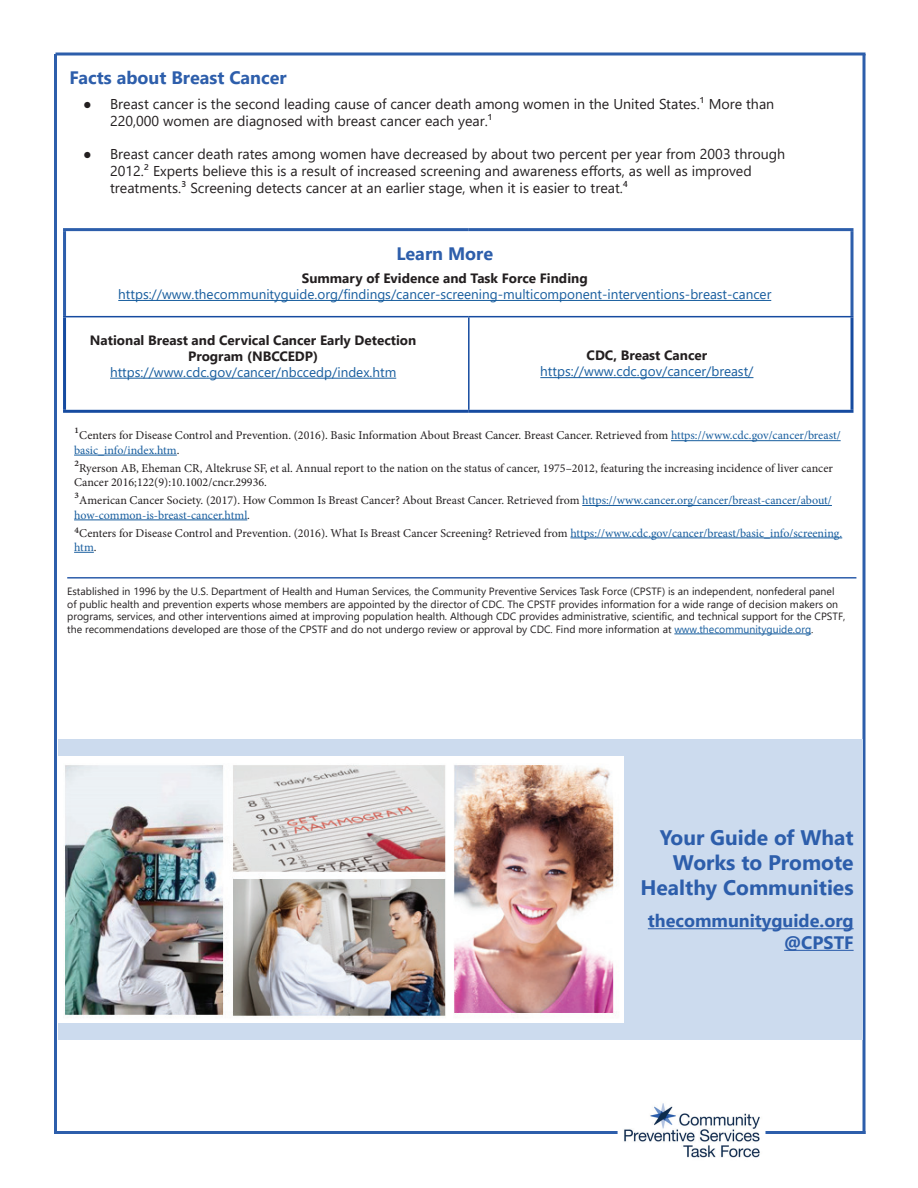
<style>
.page{position:relative;width:918px;height:1188px;background:#fff}
.page>*{position:absolute;margin:0;border:0;box-sizing:border-box;transform-origin:0 0}
.t1{font:700 21px/25.2px "Segoe UI";color:#2d5eab;text-align:right}
.t2{font:700 18px/21.6px "Segoe UI";color:#2d5eab;text-align:right}
.t3{font:14.25px/17.1px "Segoe UI";color:#231f20}
.t4{font:13.5px/16.2px "Segoe UI";color:#175d9e;text-align:center}
.t5{font:700 13.5px/16.2px "Segoe UI";color:#231f20;text-align:center}
.t6{font:12px/18px "Minion Pro";color:#231f20}
.t7{font:12px/18px "Minion Pro";letter-spacing:-.005em;color:#175d9e}
.t8{font:10.5px/12.6px "Segoe UI";color:#231f20}
.s1{font-weight:700;color:#231f20}
.s2{font-weight:400;color:#175d9e}
.s3{font-size:15px}
.s4{color:#175d9e}
.s5{color:#231f20}
.s6{font-size:15px;color:#231f20}
</style>
<div class="page">
<hr style="left:63px;top:228px;width:406px;height:3px;background:#2d5eab">
<hr style="left:63px;top:231px;width:3px;height:85px;background:#2d5eab">
<hr style="left:469px;top:228px;width:385px;height:3px;background:#2d5eab">
<hr style="left:851px;top:231px;width:3px;height:85px;background:#2d5eab">
<hr style="left:63px;top:316px;width:406px;height:1px;background:#164ba0">
<hr style="left:469px;top:316px;width:385px;height:1px;background:#164ba0">
<hr style="left:468px;top:317px;width:2px;height:93px;background:#164ba0">
<hr style="left:63px;top:317px;width:3px;height:93px;background:#164ba0">
<hr style="left:851px;top:317px;width:3px;height:93px;background:#164ba0">
<hr style="left:63px;top:410px;width:406px;height:3px;background:#164ba0">
<hr style="left:469px;top:410px;width:385px;height:3px;background:#164ba0">
<hr style="left:118px;top:300px;width:653px;height:1px;background:#175d9e">
<hr style="left:110px;top:378px;width:286px;height:1px;background:#175d9e">
<hr style="left:540px;top:377px;width:213px;height:1px;background:#175d9e">
<hr style="left:67px;top:577px;width:789px;height:2px;background:#2d5eab">
<hr style="left:671px;top:440px;width:170px;height:1px;background:#175d9e">
<hr style="left:74px;top:455px;width:103px;height:1px;background:#175d9e">
<hr style="left:582px;top:505px;width:250px;height:1px;background:#175d9e">
<hr style="left:74px;top:520px;width:173px;height:1px;background:#175d9e">
<hr style="left:570px;top:538px;width:272px;height:1px;background:#175d9e">
<svg style="left:74px;top:552px;width:20px;height:1px"></svg>
<hr style="left:54px;top:54px;width:3px;height:1080px;background:#2d5eab">
<hr style="left:56px;top:1131px;width:810px;height:3px;background:#2d5eab">
<svg style="left:56px;top:52px;width:810px;height:4px;background:#6186bf"></svg>
<svg style="left:862px;top:54px;width:4px;height:1080px;background:#6489c1"></svg>
<hr style="left:674px;top:634px;width:137px;height:1px;background:#175d9e">
<img style="left:618px;top:1103px;width:147px;height:55px">
<div style="left:628px;top:739px;width:234px;height:301px;background:#ccdbee"></div>
<div style="left:58px;top:739px;width:570px;height:301px;background:#ccdbee"></div>
<img style="left:58px;top:756px;width:565px;height:266px">
<hr style="left:648px;top:928px;width:206px;height:1px;background:#2d5eab">
<hr style="left:784px;top:950px;width:70px;height:1px;background:#2d5eab">
<h2 class="t2" style="left:70px;top:67px;width:219px">Facts about Breast Cancer</h2>
<p class="t3" style="left:110px;top:95px;width:666px;text-indent:-27px">● Breast cancer is the second leading cause of cancer death among women in the United States.¹ More than<br>220,000 women are diagnosed with breast cancer each year.¹</p>
<p class="t3" style="left:110px;top:145px;width:677px;text-indent:-27px">● Breast cancer death rates among women have decreased by about two percent per year from 2003 through<br>2012.² Experts believe this is a result of increased screening and awareness efforts, as well as improved treatments.³ Screening detects cancer at an earlier stage, when it is easier to treat.⁴</p>
<h2 class="t2" style="left:396px;top:243px;width:98px">Learn More</h2>
<p class="t4" style="left:118px;top:270px;width:655px"><span class="s1">Summary of Evidence and Task Force Finding </span>https://www.thecommunityguide.org/findings/cancer-screening-multicomponent-interventions-breast-cancer</p>
<p class="t5" style="left:90px;top:332px;width:328px">National Breast and Cervical Cancer Early Detection<br>Program (NBCCEDP) <span class="s2">https://www.cdc.gov/cancer/nbccedp/index.htm</span></p>
<p class="t4" style="left:540px;top:347px;width:215px"><span class="s1">CDC, Breast Cancer </span>https://www.cdc.gov/cancer/breast/</p>
<p class="t6" style="left:74px;top:427px;width:768px"><span class="s3">1</span>Centers for Disease Control and Prevention. (2016). Basic Information About Breast Cancer. Breast Cancer. Retrieved from <span class="s4">https://www.cdc.gov/cancer/breast/</span></p>
<p class="t6" style="left:74px;top:441px;width:760px"><span class="s4">basic_info/index.htm</span>.<br><span class="s3">2</span>Ryerson AB, Eheman CR, Altekruse SF, et al. Annual report to the nation on the status of cancer, 1975–2012, featuring the increasing incidence of liver cancer</p>
<p class="t6" style="left:74px;top:474px;width:194px">Cancer 2016;122(9):10.1002/cncr.29936.</p>
<p class="t6" style="left:74px;top:492px;width:759px"><span class="s3">3</span>American Cancer Society. (2017). How Common Is Breast Cancer? About Breast Cancer. Retrieved from <span class="s4">https://www.cancer.org/cancer/breast-cancer/about/</span></p>
<p class="t7" style="left:74px;top:506px;width:770px">how-common-is-breast-cancer.html<span class="s5">.<br></span><span class="s6">4</span><span class="s5">Centers for Disease Control and Prevention. (2016). What Is Breast Cancer Screening? Retrieved from</span> https://www.cdc.gov/cancer/breast/basic_info/screening.</p>
<p class="t7" style="left:74px;top:538px;width:24px">htm<span class="s5">.</span></p>
<p class="t8" style="left:67px;top:585px;width:780px">Established in 1996 by the U.S. Department of Health and Human Services, the Community Preventive Services Task Force (CPSTF) is an independent, nonfederal panel of public health and prevention experts whose members are appointed by the director of CDC. The CPSTF provides information for a wide range of decision makers on programs, services, and other interventions aimed at improving population health. Although CDC provides administrative, scientific, and technical support for the CPSTF, the recommendations developed are those of the CPSTF and do not undergo review or approval by CDC. Find more information at <span class="s4">www.thecommunityguide.org</span>.</p>
<p class="t1" style="left:640px;top:825px;width:215px">Your Guide of What<br>Works to Promote<br>Healthy Communities</p>
<p class="t2" style="left:648px;top:910px;width:207px">thecommunityguide.org @CPSTF</p>
</div>
